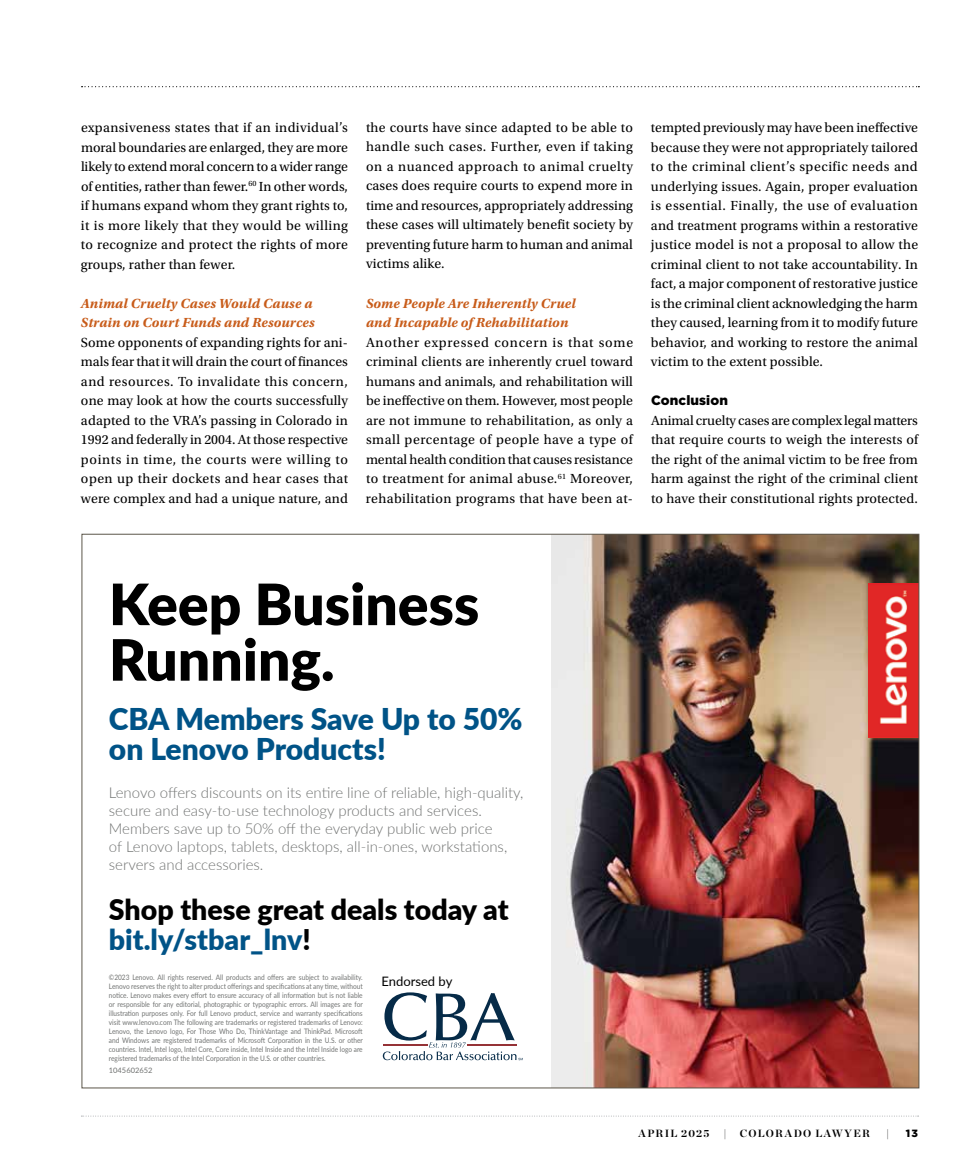
<style>
.page{position:relative;width:972px;height:1175px;background:#fff}
.page>*{position:absolute;margin:0;border:0;box-sizing:border-box;transform-origin:0 0}
.t1{font:900 57px/55.5px "Lato";color:#000}
.t2{font:900 30px/30px "Lato";color:#005387}
.t3{font:900 28.5px/30px "Lato";color:#000}
.t4{font:300 15px/18px "Lato";color:#707271}
.t5{font:13.8px/19.5px "Utopia Std";letter-spacing:.01em;color:#000;text-align:justify}
.t6{font:italic 700 13.8px/19.5px "Utopia Std";letter-spacing:.01em;color:#c85c1a}
.t7{font:900 13.5px "Gotham";letter-spacing:.01em;color:#000}
.t8{font:13.05px "Lato";color:#000}
.t9{font:700 10.5px "Chronicle Display";letter-spacing:.12em;color:#000}
.t10{font:900 10.5px "Gotham";color:#000}
.t11{font:7.5px/9px "Lato";color:#707271;text-align:justify;scale:.87 1}
.t12{font:7.5px "Lato";color:#707271}
.s1{color:#005387}
</style>
<div class="page">
<svg style="left:81px;top:1115px;width:838px;height:1px"></svg>
<svg style="left:82px;top:86px;width:837px;height:1px"></svg>
<img style="left:551px;top:536px;width:366px;height:550px">
<img style="left:868px;top:584px;width:49px;height:153px">
<svg style="left:383px;top:992px;width:140px;height:68px"></svg>
<p class="t5" style="left:81px;top:118px;width:269px">expansiveness states that if an individual’s moral boundaries are enlarged, they are more likely to extend moral concern to a wider range of entities, rather than fewer.<sup>60</sup> In other words, if humans expand whom they grant rights to, it is more likely that they would be willing to recognize and protect the rights of more groups, rather than fewer.</p>
<p class="t6" style="left:81px;top:293px;width:235px">Animal Cruelty Cases Would Cause a<br>Strain on Court Funds and Resources</p>
<p class="t5" style="left:81px;top:332px;width:269px">Some opponents of expanding rights for ani&shy;mals fear that it will drain the court of finances and resources. To invalidate this concern, one may look at how the courts successfully adapted to the VRA’s passing in Colorado in 1992 and federally in 2004. At those respective points in time, the courts were willing to open up their dockets and hear cases that were complex and had a unique nature, and</p>
<p class="t5" style="left:366px;top:118px;width:269px">the courts have since adapted to be able to handle such cases. Further, even if taking on a nuanced approach to animal cruelty cases does require courts to expend more in time and resources, appropriately addressing these cases will ultimately benefit society by preventing future harm to human and animal victims alike.</p>
<p class="t6" style="left:366px;top:293px;width:211px">Some People Are Inherently Cruel and Incapable of Rehabilitation</p>
<p class="t5" style="left:366px;top:332px;width:269px">Another expressed concern is that some criminal clients are inherently cruel toward humans and animals, and rehabilitation will be ineffective on them. However, most people are not immune to rehabilitation, as only a small percentage of people have a type of mental health condition that causes resistance to treatment for animal abuse.<sup>61</sup> Moreover, rehabilitation programs that have been at-</p>
<p class="t5" style="left:651px;top:118px;width:269px">tempted previously may have been ineffective because they were not appropriately tailored to the criminal client’s specific needs and underlying issues. Again, proper evaluation is essential. Finally, the use of evaluation and treatment programs within a restorative justice model is not a proposal to allow the criminal client to not take accountability. In fact, a major component of restorative justice is the criminal client acknowledging the harm they caused, learning from it to modify future behavior, and working to restore the animal victim to the extent possible.</p>
<p class="t7" style="left:651px;top:391px;width:79px">Conclusion</p>
<p class="t5" style="left:651px;top:411px;width:269px">Animal cruelty cases are complex legal matters that require courts to weigh the interests of the right of the animal victim to be free from harm against the right of the criminal client to have their constitutional rights protected.</p>
<h1 class="t1" style="left:109px;top:574px;width:372px">Keep Business<br>Running.</h1>
<h2 class="t2" style="left:109px;top:703px;width:415px">CBA Members Save Up to 50% on Lenovo Products!</h2>
<p class="t4" style="left:109px;top:783px;width:416px">Lenovo offers discounts on its entire line of reliable, high-quality, secure and easy-to-use technology products and services.<br>Members save up to 50% off the everyday public web price<br>of Lenovo laptops, tablets, desktops, all-in-ones, workstations, servers and accessories.</p>
<h3 class="t3" style="left:109px;top:893px;width:401px">Shop these great deals today at <span class="s1">bit.ly/stbar_lnv</span>!</h3>
<p class="t11" style="left:109px;top:972px;width:293px">©2023 Lenovo. All rights reserved. All products and offers are subject to availability.<br>Lenovo reserves the right to alter product offerings and specifications at any time, without notice. Lenovo makes every effort to ensure accuracy of all information but is not liable or responsible for any editorial, photographic or typographic errors. All images are for illustration purposes only. For full Lenovo product, service and warranty specifications visit www.lenovo.com The following are trademarks or registered trademarks of Lenovo:<br>Lenovo, the Lenovo logo, For Those Who Do, ThinkVantage and ThinkPad. Microsoft and Windows are registered trademarks of Microsoft Corporation in the U.S. or other countries. Intel, Intel logo, Intel Core, Core inside, Intel Inside and the Intel Inside logo are registered trademarks of the Intel Corporation in the U.S. or other countries.</p>
<p class="t12" style="left:109px;top:1065px;width:45px">1045602652</p>
<p class="t8" style="left:381px;top:971px;width:72px">Endorsed by</p>
<p class="t9" style="left:639px;top:1125px;width:89px">APRIL 2025 |</p>
<p class="t9" style="left:740px;top:1125px;width:132px">COLORADO LAWYER</p>
<p class="t9" style="left:886px;top:1125px;width:5px">|</p>
<p class="t10" style="left:906px;top:1126px;width:14px">13</p>
</div>
